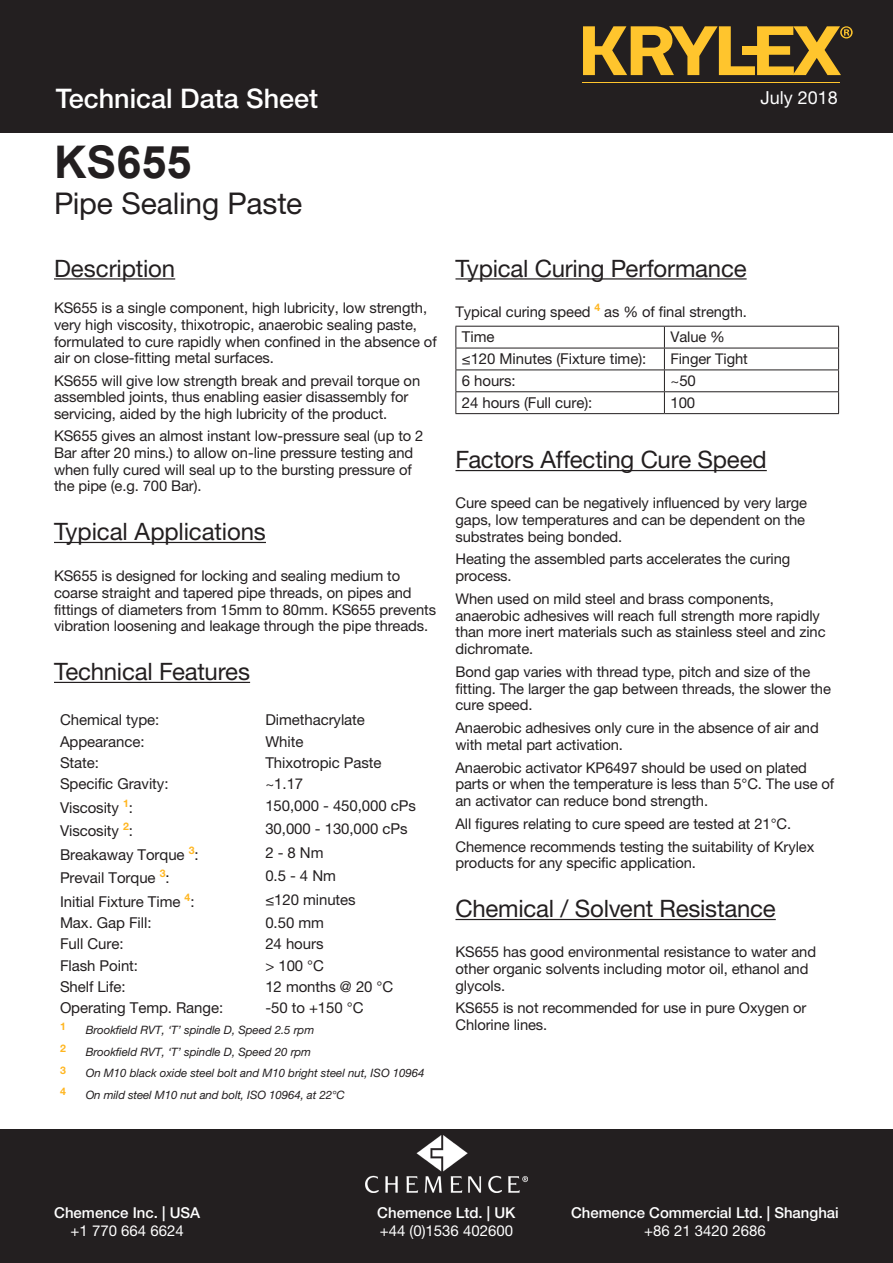
<style>
.page{position:relative;width:893px;height:1263px;background:#fff}
.page>*{position:absolute;margin:0;border:0;box-sizing:border-box;transform-origin:0 0}
.t1{font:700 45px "Arial";color:#231f20}
.t2{font:30px "Helvetica Neue LT Pro";letter-spacing:-.005em;color:#231f20}
.t3{font:500 27px "Helvetica Neue LT Pro";color:#fff}
.Column{font:24px "Helvetica Neue LT Pro";letter-spacing:-.01em;color:#231f20}
.t4{font:18px "Helvetica Neue LT Pro";color:#fff}
.Column-2{font:15px "Helvetica Neue LT Pro";letter-spacing:-.005em;color:#231f20}
.t5{font:500 15px/18px "Helvetica Neue LT Pro";color:#fff;text-align:center}
.t6{font:15px/18px "Helvetica Neue LT Pro";color:#fff}
.Column-3{font:14.85px/16.8px "Helvetica Neue LT Pro";letter-spacing:-.005em;color:#231f20}
.Notes{font:italic 11.55px "Helvetica Neue LT Pro";letter-spacing:-.005em;color:#231f20}
.Column-4{font:700 10.5px "Helvetica Neue LT Pro";color:#ffb620}
.s1{font-size:14.85px}
.s2{font-weight:400}
.s3{font-weight:500}
</style>
<div class="page">
<div style="left:0;top:0;width:893px;height:132px;background:#231f20"></div>
<svg style="left:583px;top:26px;width:270px;height:49px"></svg>
<div style="left:743px;top:46px;width:18px;height:9px;background:#ffc52d"></div>
<hr style="left:583px;top:83px;width:257px;height:1px;background:#ffc52d">
<div style="left:0;top:1130px;width:893px;height:133px;background:#231f20"></div>
<img style="left:365px;top:1136px;width:162px;height:56px">
<hr style="left:54px;top:278px;width:121px;height:2px;background:#231f20">
<hr style="left:54px;top:542px;width:212px;height:1px;background:#231f20">
<hr style="left:54px;top:682px;width:196px;height:1px;background:#231f20">
<hr style="left:455px;top:278px;width:292px;height:2px;background:#231f20">
<hr style="left:455px;top:470px;width:312px;height:1px;background:#231f20">
<hr style="left:455px;top:919px;width:321px;height:1px;background:#231f20">
<hr style="left:455px;top:326px;width:209px;height:1px;background:#231f20">
<hr style="left:664px;top:326px;width:175px;height:1px;background:#231f20">
<hr style="left:455px;top:348px;width:209px;height:1px;background:#231f20">
<hr style="left:664px;top:348px;width:175px;height:1px;background:#231f20">
<hr style="left:455px;top:369px;width:209px;height:1px;background:#231f20">
<hr style="left:664px;top:369px;width:175px;height:1px;background:#231f20">
<hr style="left:455px;top:391px;width:209px;height:1px;background:#231f20">
<svg style="left:455px;top:327px;width:1px;height:86px"></svg>
<hr style="left:664px;top:391px;width:175px;height:1px;background:#231f20">
<svg style="left:664px;top:327px;width:1px;height:86px"></svg>
<svg style="left:838px;top:327px;width:1px;height:86px"></svg>
<hr style="left:455px;top:413px;width:209px;height:1px;background:#231f20">
<hr style="left:664px;top:413px;width:175px;height:1px;background:#231f20">
<p class="t3" style="left:56px;top:82px;width:264px">Technical Data Sheet</p>
<p class="t1" style="left:54px;top:132px;width:139px">KS655</p>
<p class="t2" style="left:54px;top:186px;width:250px">Pipe Sealing Paste</p>
<p class="Column" style="left:54px;top:254px;width:123px">Description</p>
<p class="Column-3" style="left:54px;top:299px;width:384px">KS655 is a single component, high lubricity, low strength, very high viscosity, thixotropic, anaerobic sealing paste, formulated to cure rapidly when confined in the absence of air on close-fitting metal surfaces.</p>
<p class="Column-3" style="left:54px;top:372px;width:368px">KS655 will give low strength break and prevail torque on assembled joints, thus enabling easier disassembly for servicing, aided by the high lubricity of the product.</p>
<p class="Column-3" style="left:54px;top:427px;width:371px">KS655 gives an almost instant low-pressure seal (up to 2<br>Bar after 20 mins.) to allow on-line pressure testing and when fully cured will seal up to the bursting pressure of the pipe (e.g. 700 Bar).</p>
<p class="Column" style="left:54px;top:517px;width:213px">Typical Applications</p>
<p class="Column-3" style="left:54px;top:567px;width:384px">KS655 is designed for locking and sealing medium to coarse straight and tapered pipe threads, on pipes and fittings of diameters from 15mm to 80mm. KS655 prevents vibration loosening and leakage through the pipe threads.</p>
<p class="Column" style="left:54px;top:657px;width:198px">Technical Features</p>
<p class="Column-2" style="left:60px;top:711px;width:101px">Chemical type:</p>
<p class="Column-2" style="left:265px;top:711px;width:101px">Dimethacrylate</p>
<p class="Column-2" style="left:60px;top:732px;width:86px">Appearance:</p>
<p class="Column-2" style="left:265px;top:732px;width:40px">White</p>
<p class="Column-2" style="left:60px;top:754px;width:41px">State:</p>
<p class="Column-2" style="left:265px;top:754px;width:118px">Thixotropic Paste</p>
<p class="Column-2" style="left:60px;top:775px;width:110px">Specific Gravity:</p>
<p class="Column-2" style="left:265px;top:775px;width:39px">~1.17</p>
<p class="Column-2" style="left:60px;top:798px;width:75px">Viscosity <sup>1</sup>:</p>
<p class="Column-2" style="left:265px;top:796px;width:152px">150,000 - 450,000 cPs</p>
<p class="Column-2" style="left:60px;top:822px;width:75px">Viscosity <sup>2</sup>:</p>
<p class="Column-2" style="left:265px;top:820px;width:144px">30,000 - 130,000 cPs</p>
<p class="Column-2" style="left:60px;top:845px;width:140px">Breakaway Torque <sup>3</sup>:</p>
<p class="Column-2" style="left:265px;top:843px;width:60px">2 - 8 Nm</p>
<p class="Column-2" style="left:60px;top:869px;width:111px">Prevail Torque <sup>3</sup><span class="s1">:</span></p>
<p class="Column-2" style="left:265px;top:867px;width:72px">0.5 - 4 Nm</p>
<p class="Column-2" style="left:60px;top:892px;width:136px">Initial Fixture Time <sup>4</sup>:</p>
<p class="Column-2" style="left:265px;top:890px;width:92px">≤120 minutes</p>
<p class="Column-2" style="left:60px;top:914px;width:93px">Max. Gap Fill:</p>
<p class="Column-2" style="left:265px;top:914px;width:60px">0.50 mm</p>
<p class="Column-2" style="left:60px;top:935px;width:65px">Full Cure:</p>
<p class="Column-2" style="left:265px;top:935px;width:60px">24 hours</p>
<p class="Column-2" style="left:60px;top:956px;width:80px">Flash Point:</p>
<p class="Column-2" style="left:265px;top:956px;width:60px">&gt; 100 °C</p>
<p class="Column-2" style="left:60px;top:978px;width:67px">Shelf Life:</p>
<p class="Column-2" style="left:265px;top:978px;width:129px">12 months @ 20 °C</p>
<p class="Column-2" style="left:60px;top:999px;width:165px">Operating Temp. Range:</p>
<p class="Column-2" style="left:265px;top:999px;width:100px">-50 to +150 °C</p>
<p class="Column-4" style="left:60px;top:1020px;width:7px">1</p>
<p class="Notes" style="left:86px;top:1023px;width:230px">Brookfield RVT, ‘T’ spindle D, Speed 2.5 rpm</p>
<p class="Column-4" style="left:60px;top:1042px;width:7px">2</p>
<p class="Notes" style="left:86px;top:1044px;width:227px">Brookfield RVT, ‘T’ spindle D, Speed 20 rpm</p>
<p class="Column-4" style="left:60px;top:1063px;width:7px">3</p>
<p class="Notes" style="left:86px;top:1066px;width:341px">On M10 black oxide steel bolt and M10 bright steel nut, ISO 10964</p>
<p class="Column-4" style="left:60px;top:1085px;width:7px">4</p>
<p class="Notes" style="left:86px;top:1088px;width:261px">On mild steel M10 nut and bolt, ISO 10964, at 22°C</p>
<p class="t4" style="left:760px;top:87px;width:79px">July 2018</p>
<p class="Column" style="left:455px;top:254px;width:293px">Typical Curing Performance</p>
<p class="Column-3" style="left:455px;top:303px;width:293px">Typical curing speed <sup>4</sup> as % of final strength.</p>
<p class="Column-2" style="left:462px;top:328px;width:34px">Time</p>
<p class="Column-3" style="left:670px;top:328px;width:56px">Value %</p>
<p class="Column-2" style="left:462px;top:350px;width:186px">≤120 Minutes (Fixture time):</p>
<p class="Column-3" style="left:670px;top:350px;width:79px">Finger Tight</p>
<p class="Column-2" style="left:462px;top:372px;width:55px">6 hours:</p>
<p class="Column-2" style="left:670px;top:372px;width:27px">~50</p>
<p class="Column-2" style="left:462px;top:394px;width:132px">24 hours (Full cure):</p>
<p class="Column-2" style="left:670px;top:394px;width:26px">100</p>
<p class="Column" style="left:455px;top:445px;width:313px">Factors Affecting Cure Speed</p>
<p class="Column-3" style="left:455px;top:494px;width:353px">Cure speed can be negatively influenced by very large gaps, low temperatures and can be dependent on the substrates being bonded.</p>
<p class="Column-3" style="left:455px;top:551px;width:336px">Heating the assembled parts accelerates the curing process.</p>
<p class="Column-3" style="left:455px;top:590px;width:372px">When used on mild steel and brass components, anaerobic adhesives will reach full strength more rapidly than more inert materials such as stainless steel and zinc dichromate.</p>
<p class="Column-3" style="left:455px;top:663px;width:377px">Bond gap varies with thread type, pitch and size of the fitting. The larger the gap between threads, the slower the cure speed.</p>
<p class="Column-3" style="left:455px;top:719px;width:365px">Anaerobic adhesives only cure in the absence of air and with metal part activation.</p>
<p class="Column-3" style="left:455px;top:759px;width:380px">Anaerobic activator KP6497 should be used on plated parts or when the temperature is less than 5°C. The use of an activator can reduce bond strength.</p>
<p class="Column-3" style="left:455px;top:815px;width:337px">All figures relating to cure speed are tested at 21°C.</p>
<p class="Column-3" style="left:455px;top:838px;width:360px">Chemence recommends testing the suitability of Krylex products for any specific application.</p>
<p class="Column" style="left:455px;top:894px;width:322px">Chemical / Solvent Resistance</p>
<p class="Column-3" style="left:455px;top:943px;width:362px">KS655 has good environmental resistance to water and other organic solvents including motor oil, ethanol and glycols.</p>
<p class="Column-3" style="left:455px;top:999px;width:353px">KS655 is not recommended for use in pure Oxygen or<br>Chlorine lines.</p>
<p class="t5" style="left:54px;top:1204px;width:148px">Chemence Inc. | USA <span class="s2">+1 770 664 6624</span></p>
<p class="t6" style="left:377px;top:1204px;width:140px"><span class="s3">Chemence Ltd. | UK </span>+44 (0)1536 402600</p>
<p class="t5" style="left:571px;top:1204px;width:269px">Chemence Commercial Ltd. | Shanghai <span class="s2">+86 21 3420 2686</span></p>
</div>
